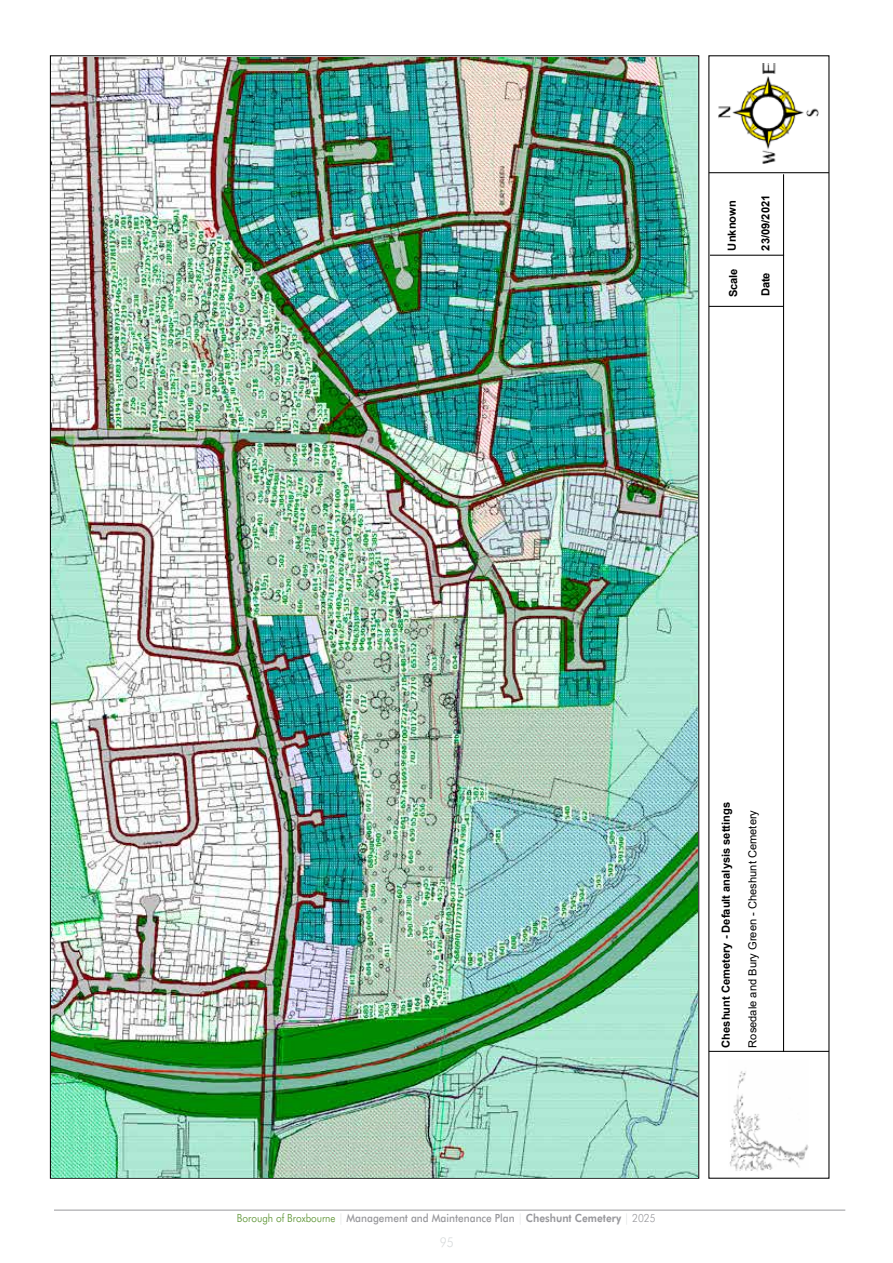
<style>
.page{position:relative;width:893px;height:1263px;background:#fff}
.page>*{position:absolute;margin:0;border:0;box-sizing:border-box;transform-origin:0 0}
.t1{font:300 13.5px "Futura BT";color:#d8dbdc;scale:.9 1}
.t2{font:500 11.25px "Futura BT";color:#98989c;scale:.9 1}
.t3{font:700 11.1px "Arial";color:#000}
.t4{font:11.1px "Arial";color:#000}
.s1{font-weight:300;color:#528d26}
.s2{font-weight:300;color:#d8dbdc}
.s3{font-weight:700}
.s4{font-weight:300}
</style>
<div class="page">
<hr style="left:54px;top:1210px;width:791px;height:1px;background:#98989c">
<img style="left:51px;top:57px;width:647px;height:1120px">
<img style="left:729px;top:1071px;width:79px;height:100px">
<img style="left:718px;top:64px;width:100px;height:100px">
<hr style="left:783px;top:174px;width:1px;height:878px;background:#000">
<hr style="left:710px;top:255px;width:74px;height:1px;background:#000">
<hr style="left:709px;top:306px;width:74px;height:1px;background:#000">
<hr style="left:709px;top:1051px;width:120px;height:1px;background:#000">
<hr style="left:709px;top:172px;width:120px;height:1px;background:#000">
<p class="t3" style="left:724px;top:250px;width:52px;rotate:-90deg">Unknown</p>
<p class="t3" style="left:758px;top:250px;width:57px;rotate:-90deg">23/09/2021</p>
<p class="t3" style="left:725px;top:297px;width:31px;rotate:-90deg">Scale</p>
<p class="t3" style="left:758px;top:296px;width:26px;rotate:-90deg">Date</p>
<p class="t2" style="left:237px;top:1209px;width:467px"><span class="s1">Borough of Broxbourne</span> <span class="s2">|</span> Management and Maintenance Plan <span class="s2">|</span> <span class="s3">Cheshunt Cemetery</span> <span class="s2">|</span> <span class="s4">2025</span></p>
<p class="t1" style="left:440px;top:1233px;width:17px">95</p>
<p class="t3" style="left:718px;top:1048px;width:247px;rotate:-90deg">Cheshunt Cemetery - Default analysis settings</p>
<p class="t4" style="left:745px;top:1048px;width:239px;rotate:-90deg">Rosedale and Bury Green - Cheshunt Cemetery</p>
</div>
